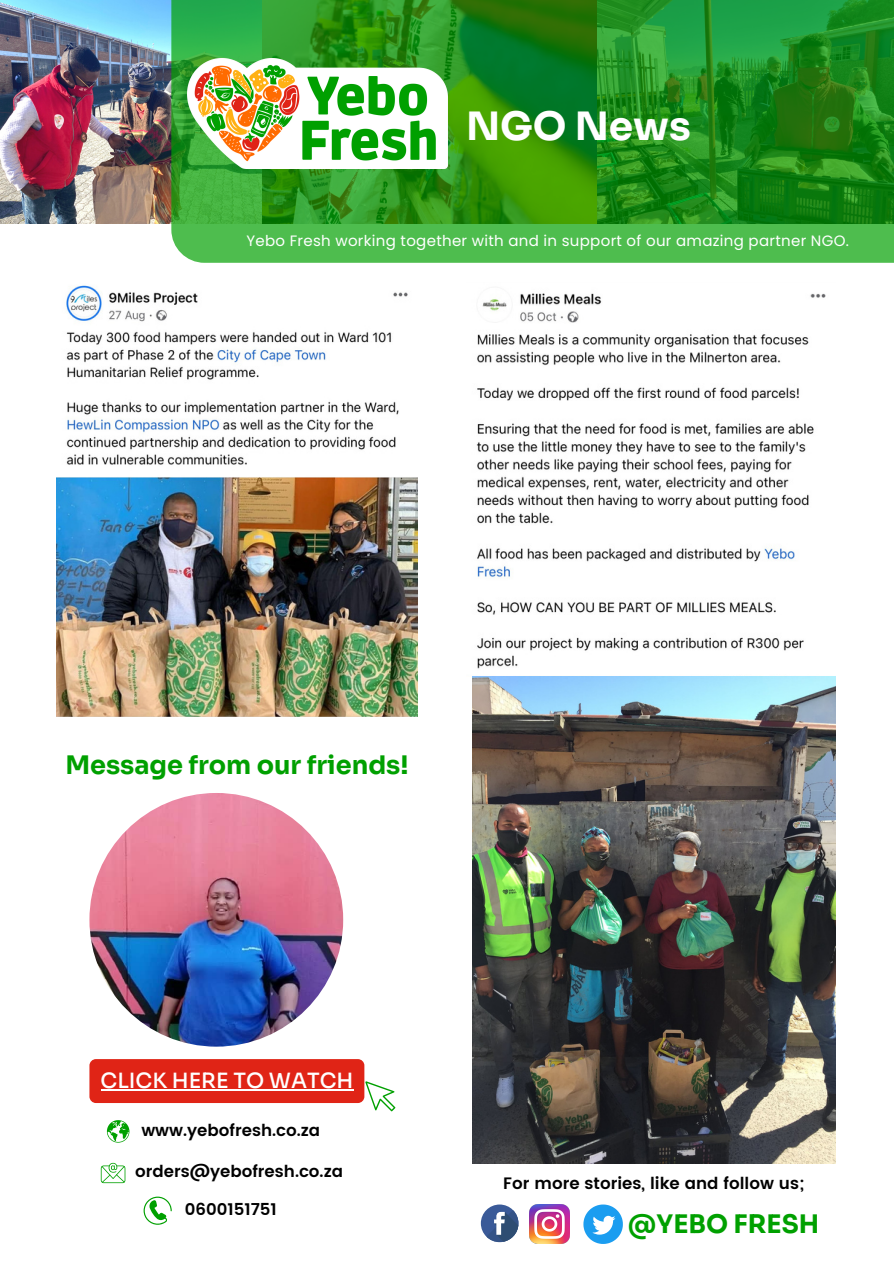
<style>
.page{position:relative;width:894px;height:1264px;background:#fff}
.page>*{position:absolute;margin:0;border:0;box-sizing:border-box;transform-origin:0 0}
.t1{font:700 39px "Sora";color:#fff}
.t2{font:700 25.5px "Sora";color:#00a000}
.t3{font:500 21px "Sora";color:#fff}
.t4{font:600 16.5px "Poppins";color:#000}
.t5{font:15px "Poppins";letter-spacing:.02em;color:#fff}
</style>
<div class="page">
<img style="left:0;top:0;width:171px;height:223px">
<img style="left:89px;top:73px;width:82px;height:109px">
<img style="left:57px;top:285px;width:360px;height:432px">
<svg style="left:171px;top:0;width:722px;height:263px;background:#2c9728"></svg>
<img style="left:187px;top:59px;width:260px;height:109px">
<img style="left:476px;top:293px;width:350px;height:376px">
<img style="left:472px;top:676px;width:363px;height:487px">
<img style="left:89px;top:793px;width:254px;height:253px;border-radius:50%">
<div style="left:89px;top:1059px;width:275px;height:43px;background:#e02416;border-radius:6px"></div>
<svg style="left:365px;top:1081px;width:30px;height:30px"></svg>
<svg style="left:107px;top:1120px;width:22px;height:22px"></svg>
<svg style="left:101px;top:1162px;width:24px;height:21px"></svg>
<svg style="left:143px;top:1196px;width:29px;height:28px"></svg>
<svg style="left:480px;top:1204px;width:38px;height:37px"></svg>
<svg style="left:486px;top:1209px;width:33px;height:34px"></svg>
<img style="left:529px;top:1204px;width:40px;height:39px">
<svg style="left:583px;top:1204px;width:39px;height:39px"></svg>
<hr style="left:101px;top:1089px;width:252px;height:1px;background:#fff">
<p class="t1" style="left:466px;top:103px;width:226px">NGO News</p>
<p class="t5" style="left:246px;top:230px;width:604px">Yebo Fresh working together with and in support of our amazing partner NGO.</p>
<p class="t2" style="left:65px;top:749px;width:344px">Message from our friends!</p>
<p class="t3" style="left:101px;top:1068px;width:254px">CLICK HERE TO WATCH</p>
<p class="t4" style="left:141px;top:1120px;width:180px">www.yebofresh.co.za</p>
<p class="t4" style="left:135px;top:1161px;width:209px">orders@yebofresh.co.za</p>
<p class="t4" style="left:185px;top:1199px;width:94px">0600151751</p>
<p class="t4" style="left:503px;top:1173px;width:303px">For more stories, like and follow us;</p>
<p class="t2" style="left:627px;top:1207px;width:193px">@YEBO FRESH</p>
</div>
